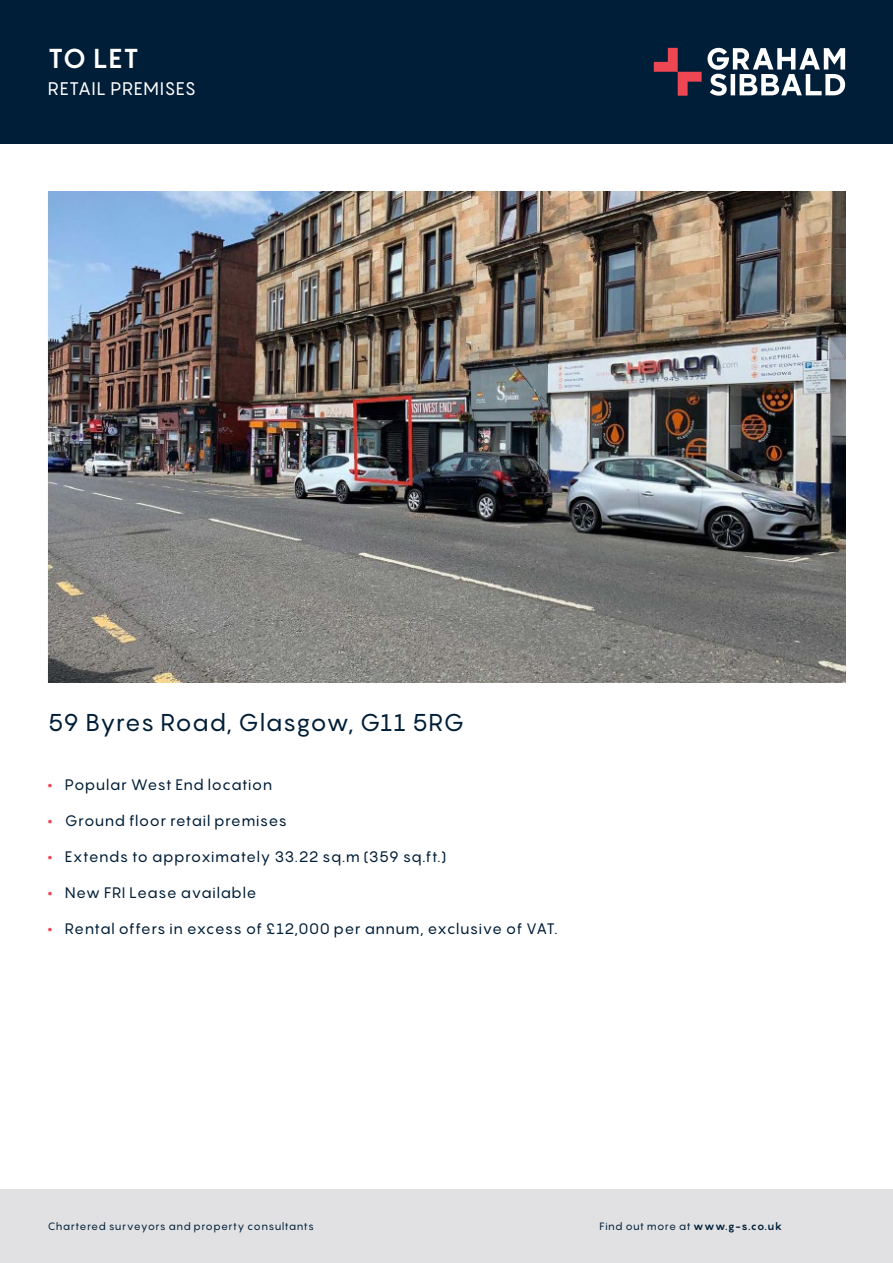
<style>
.page{position:relative;width:893px;height:1263px;background:#fff}
.page>*{position:absolute;margin:0;border:0;box-sizing:border-box;transform-origin:0 0}
._1_TL_FS{font:700 27px "Pangram";color:#fff}
._3_address{font:24px "Pangram";letter-spacing:-.005em;color:#001e37}
._2_prop_type{font:18px "Pangram";letter-spacing:.02em;color:#fff}
._5_bullets{font:15px "Pangram";letter-spacing:.025em;color:#001e37}
.t1{font:10.5px "Pangram";letter-spacing:.04em;color:#001e37}
.s1{font-weight:900;color:#ef4654}
.s2{font-weight:700}
</style>
<div class="page">
<div style="left:0;top:1189px;width:893px;height:74px;background:#e1e1e3"></div>
<div style="left:0;top:0;width:893px;height:144px;background:#001e37"></div>
<svg style="left:654px;top:48px;width:191px;height:48px"></svg>
<img style="left:48px;top:191px;width:797px;height:491px">
<p class="_1_TL_FS" style="left:48px;top:41px;width:92px">TO LET</p>
<p class="_2_prop_type" style="left:48px;top:77px;width:150px">RETAIL PREMISES</p>
<p class="_3_address" style="left:48px;top:707px;width:418px">59 Byres Road, Glasgow, G11 5RG</p>
<p class="_5_bullets" style="left:48px;top:775px;width:226px"><span class="s1">•</span> Popular West End location</p>
<p class="_5_bullets" style="left:48px;top:811px;width:241px"><span class="s1">•</span> Ground floor retail premises</p>
<p class="_5_bullets" style="left:48px;top:847px;width:400px"><span class="s1">•</span> Extends to approximately 33.22 sq.m (359 sq.ft.)</p>
<p class="_5_bullets" style="left:48px;top:883px;width:210px"><span class="s1">•</span> New FRI Lease available</p>
<p class="_5_bullets" style="left:48px;top:919px;width:511px"><span class="s1">•</span> Rental offers in excess of £12,000 per annum, exclusive of VAT.</p>
<p class="t1" style="left:48px;top:1220px;width:268px">Chartered surveyors and property consultants</p>
<p class="t1" style="left:600px;top:1220px;width:184px">Find out more at <span class="s2">www.g-s.co.uk</span></p>
</div>
